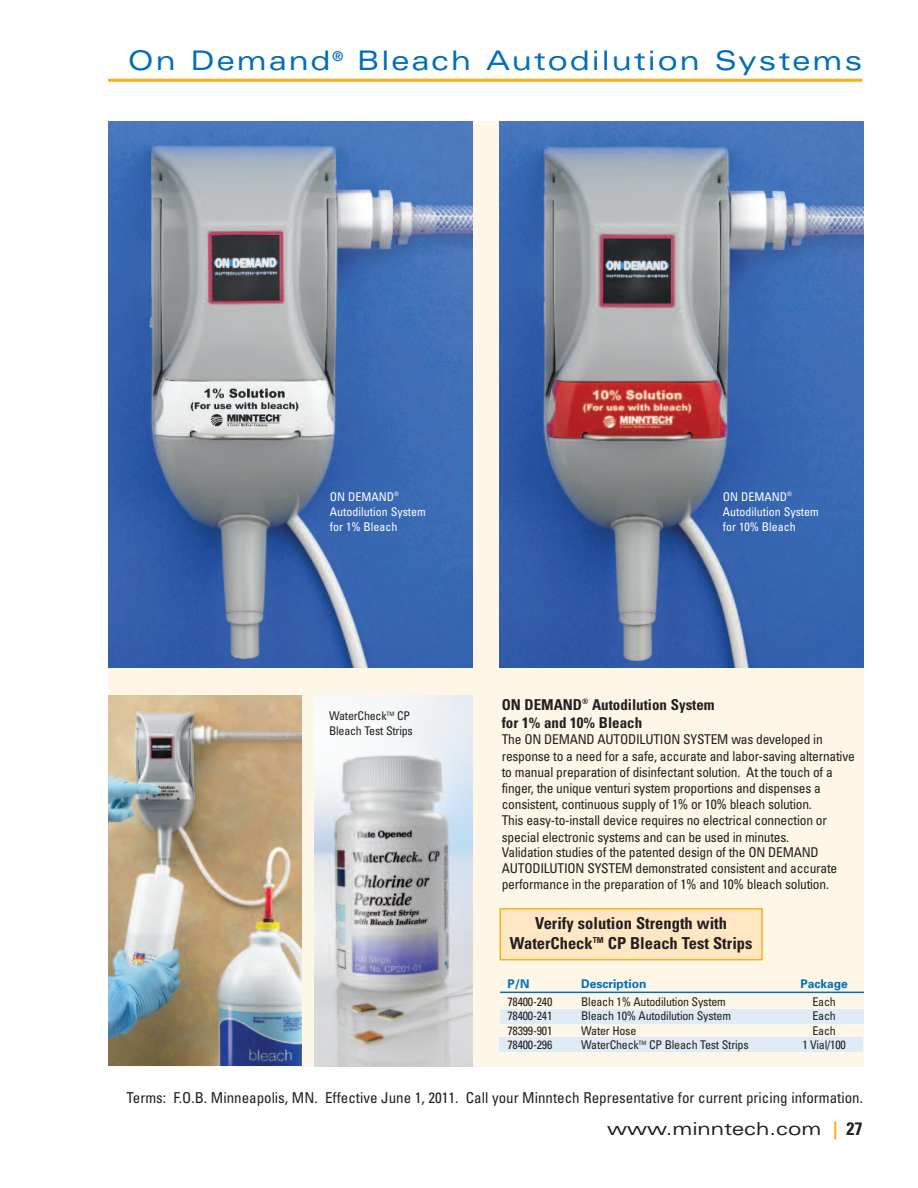
<style>
.page{position:relative;width:918px;height:1188px;background:#fff}
.page>*{position:absolute;margin:0;border:0;box-sizing:border-box;transform-origin:0 0}
.t1{font:expanded 27px "Univers";letter-spacing:.075em;color:#006eb8}
.t2{font:expanded 18px "Univers";color:#231f20}
.t3{font:700 condensed 16.5px/19.8px "Univers";color:#231f20;text-align:center}
.t4{font:condensed 15px "Univers";color:#231f20}
.t5{font:700 condensed 15px/18px "Univers";color:#231f20}
.t6{font:condensed 13.5px/16px "Univers";letter-spacing:-.02em;color:#231f20}
.t7{font:condensed 12px/14.4px "Univers";letter-spacing:-.02em;color:#231f20}
.t8{font:condensed 12px/15px "Univers";color:#fff}
.t9{font:700 12px "Univers";color:#006eb8}
.s1{font-weight:700;font-stretch:condensed;color:#faaf18}
.s2{font-weight:700;font-stretch:condensed}
</style>
<div class="page">
<hr style="left:108px;top:79px;width:754px;height:3px;background:#faaf18">
<div style="left:108px;top:121px;width:756px;height:945px;background:#fef6e6"></div>
<img style="left:315px;top:696px;width:158px;height:370px">
<img style="left:500px;top:121px;width:364px;height:547px">
<img style="left:108px;top:121px;width:364px;height:547px">
<img style="left:108px;top:696px;width:193px;height:370px">
<div style="left:500px;top:1038px;width:363px;height:14px;background:#dfebf7"></div>
<div style="left:500px;top:1009px;width:364px;height:14px;background:#dfebf7"></div>
<hr style="left:500px;top:992px;width:364px;height:1px;background:#006eb8">
<div style="left:501px;top:910px;width:260px;height:49px;background:#fee7c2"></div>
<div style="left:500px;top:908px;width:263px;height:52px;border:2px solid #fbaf1b"></div>
<h1 class="t1" style="left:128px;top:51px;width:736px">On Demand<sup>®</sup> Bleach Autodilution Systems</h1>
<p class="t8" style="left:330px;top:490px;width:98px">ON DEMAND<sup>®<br></sup>Autodilution System for 1% Bleach</p>
<p class="t8" style="left:723px;top:490px;width:98px">ON DEMAND<sup>®<br></sup>Autodilution System for 10% Bleach</p>
<p class="t7" style="left:329px;top:710px;width:85px">WaterCheck<sup>TM</sup> CP<br>Bleach Test Strips</p>
<p class="t5" style="left:502px;top:696px;width:215px">ON DEMAND<sup>®</sup> Autodilution System for 1% and 10% Bleach</p>
<p class="t6" style="left:502px;top:733px;width:355px">The ON DEMAND AUTODILUTION SYSTEM was developed in response to a need for a safe, accurate and labor-saving alternative to manual preparation of disinfectant solution. At the touch of a finger, the unique venturi system proportions and dispenses a consistent, continuous supply of 1% or 10% bleach solution.<br>This easy-to-install device requires no electrical connection or special electronic systems and can be used in minutes.<br>Validation studies of the patented design of the ON DEMAND AUTODILUTION SYSTEM demonstrated consistent and accurate performance in the preparation of 1% and 10% bleach solution.</p>
<p class="t3" style="left:510px;top:914px;width:244px">Verify solution Strength with<br>WaterCheck<sup>TM</sup> CP Bleach Test Strips</p>
<p class="t9" style="left:507px;top:980px;width:23px">P/N</p>
<p class="t9" style="left:581px;top:980px;width:67px">Description</p>
<p class="t9" style="left:800px;top:980px;width:49px">Package</p>
<p class="t7" style="left:507px;top:995px;width:46px">78400-240</p>
<p class="t7" style="left:581px;top:995px;width:146px">Bleach 1% Autodilution System</p>
<p class="t7" style="left:812px;top:995px;width:25px">Each</p>
<p class="t7" style="left:507px;top:1010px;width:46px">78400-241</p>
<p class="t7" style="left:581px;top:1010px;width:151px">Bleach 10% Autodilution System</p>
<p class="t7" style="left:812px;top:1010px;width:25px">Each</p>
<p class="t7" style="left:507px;top:1024px;width:46px">78399-901</p>
<p class="t7" style="left:581px;top:1024px;width:57px">Water Hose</p>
<p class="t7" style="left:812px;top:1024px;width:25px">Each</p>
<p class="t7" style="left:507px;top:1038px;width:46px">78400-296</p>
<p class="t7" style="left:581px;top:1038px;width:169px">WaterCheck<sup>TM</sup> CP Bleach Test Strips</p>
<p class="t7" style="left:802px;top:1038px;width:45px">1 Vial/100</p>
<p class="t4" style="left:127px;top:1092px;width:738px">Terms: F.O.B. Minneapolis, MN. Effective June 1, 2011. Call your Minntech Representative for current pricing information.</p>
<h2 class="t2" style="left:607px;top:1122px;width:257px">www.minntech.com <span class="s1">|</span> <span class="s2">27</span></h2>
</div>
